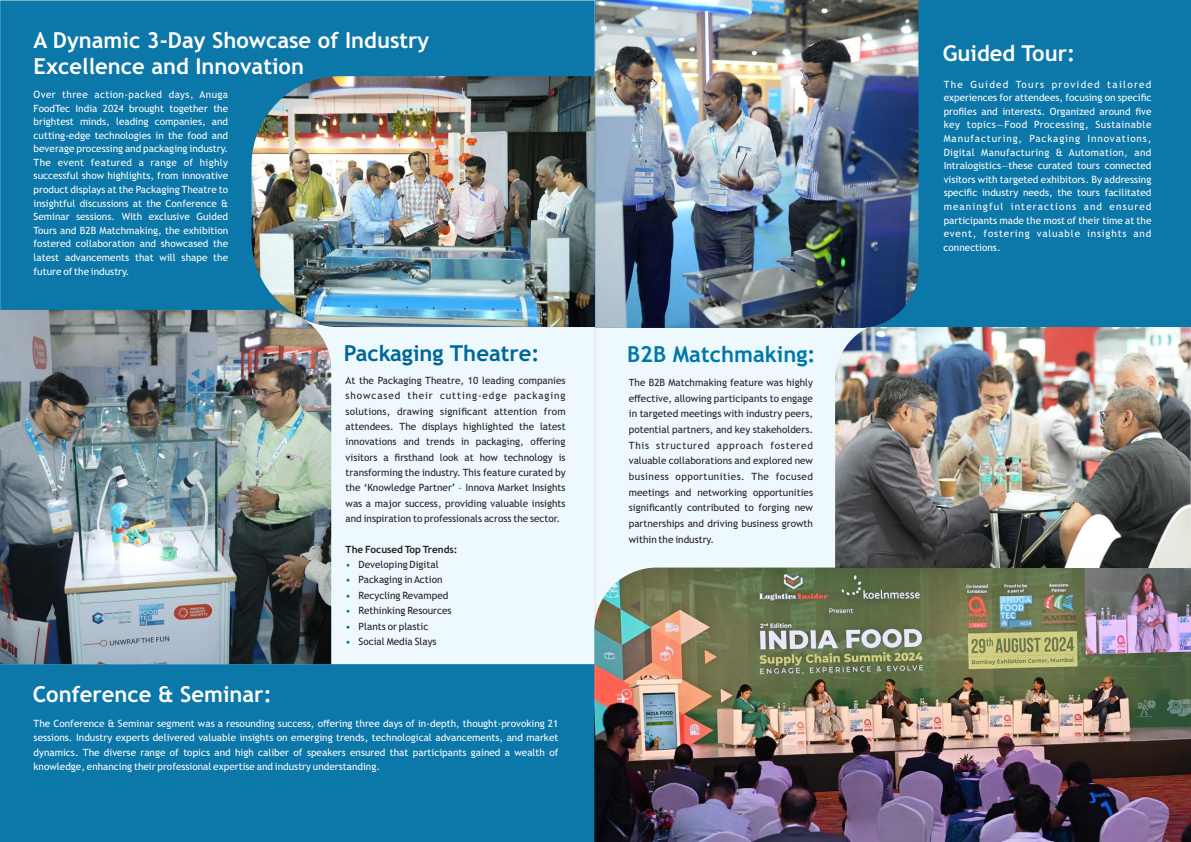
<style>
.page{position:relative;width:1191px;height:842px;background:#fff}
.page>*{position:absolute;margin:0;border:0;box-sizing:border-box;transform-origin:0 0}
.t1{font:700 22px/25.5px "Trebuchet MS";color:#fff}
.t2{font:700 22px "Trebuchet MS";color:#006698}
.t3{font:700 22px "Trebuchet MS";color:#07a}
.t4{font:10px/13.6px "Trebuchet MS";color:#fff;text-align:justify}
.t5{font:10px/15.7px "Trebuchet MS";color:#231f20;text-align:justify}
.t6{font:700 10px "Trebuchet MS";color:#231f20}
.s1{color:#0d78a9}
.s2{color:#006698}
.s3{color:#07a}
</style>
<div class="page">
<div style="left:595px;top:0;width:596px;height:842px;background:#eef9fe;border:1px solid #e6e7e8"></div>
<div style="left:0;top:0;width:595px;height:842px;background:#eef9fe"></div>
<div style="left:0;top:0;width:595px;height:316px;background:#0c77a9"></div>
<img style="left:251px;top:76px;width:344px;height:251px">
<div style="left:0;top:664px;width:594px;height:178px;background:#0c77a9"></div>
<img style="left:0;top:310px;width:331px;height:354px">
<img style="left:594px;top:568px;width:597px;height:274px">
<img style="left:835px;top:327px;width:355px;height:241px">
<div style="left:595px;top:0;width:595px;height:327px;background:#0c77a9"></div>
<img style="left:595px;top:0;width:323px;height:328px">
<h1 class="t1" style="left:34px;top:30px;width:397px">A Dynamic 3-Day Showcase of Industry<br>Excellence and Innovation</h1>
<p class="t4" style="left:34px;top:88px;width:196px">Over three action-packed days, Anuga FoodTec India 2024 brought together the brightest minds, leading companies, and cutting-edge technologies in the food and beverage processing and packaging industry.<br>The event featured a range of highly successful show highlights, from innovative product displays at the Packaging Theatre to insightful discussions at the Conference &amp; Seminar sessions. With exclusive Guided Tours and B2B Matchmaking, the exhibition fostered collaboration and showcased the latest advancements that will shape the future of the industry.</p>
<h1 class="t2" style="left:344px;top:344px;width:197px">Packaging Theatre:</h1>
<p class="t5" style="left:345px;top:374px;width:221px;line-height:15.3px">At the Packaging Theatre, 10 leading companies showcased their cutting-edge packaging solutions, drawing significant attention from attendees. The displays highlighted the latest innovations and trends in packaging, offering visitors a firsthand look at how technology is transforming the industry. This feature curated by the ‘Knowledge Partner’ – Innova Market Insights was a major success, providing valuable insights and inspiration to professionals across the sector.</p>
<p class="t6" style="left:345px;top:545px;width:113px">The Focused Top Trends:</p>
<p class="t5" style="left:345px;top:558px;width:95px"><span class="s1">•</span> Developing Digital</p>
<p class="t5" style="left:345px;top:573px;width:98px"><span class="s2">•</span> Packaging in Action</p>
<p class="t5" style="left:345px;top:588px;width:104px"><span class="s2">•</span> Recycling Revamped</p>
<p class="t5" style="left:345px;top:604px;width:107px"><span class="s3">•</span> Rethinking Resources</p>
<p class="t5" style="left:345px;top:619px;width:84px"><span class="s2">•</span> Plants or plastic</p>
<p class="t5" style="left:345px;top:634px;width:93px"><span class="s2">•</span> Social Media Slays</p>
<h1 class="t1" style="left:33px;top:683px;width:240px">Conference &amp; Seminar:</h1>
<p class="t4" style="left:34px;top:717px;width:526px;line-height:14.3px">The Conference &amp; Seminar segment was a resounding success, offering three days of in-depth, thought-provoking 21 sessions. Industry experts delivered valuable insights on emerging trends, technological advancements, and market dynamics. The diverse range of topics and high caliber of speakers ensured that participants gained a wealth of knowledge, enhancing their professional expertise and industry understanding.</p>
<h1 class="t3" style="left:627px;top:346px;width:190px">B2B Matchmaking:</h1>
<p class="t5" style="left:629px;top:376px;width:186px">The B2B Matchmaking feature was highly effective, allowing participants to engage in targeted meetings with industry peers, potential partners, and key stakeholders.<br>This structured approach fostered valuable collaborations and explored new business opportunities. The focused meetings and networking opportunities significantly contributed to forging new partnerships and driving business growth within the industry.</p>
<h1 class="t1" style="left:942px;top:42px;width:134px">Guided Tour:</h1>
<p class="t4" style="left:943px;top:78px;width:209px">The Guided Tours provided tailored experiences for attendees, focusing on specific profiles and interests. Organized around five key topics—Food Processing, Sustainable Manufacturing, Packaging Innovations, Digital Manufacturing &amp; Automation, and Intralogistics—these curated tours connected visitors with targeted exhibitors. By addressing specific industry needs, the tours facilitated meaningful interactions and ensured participants made the most of their time at the event, fostering valuable insights and connections.</p>
</div>
